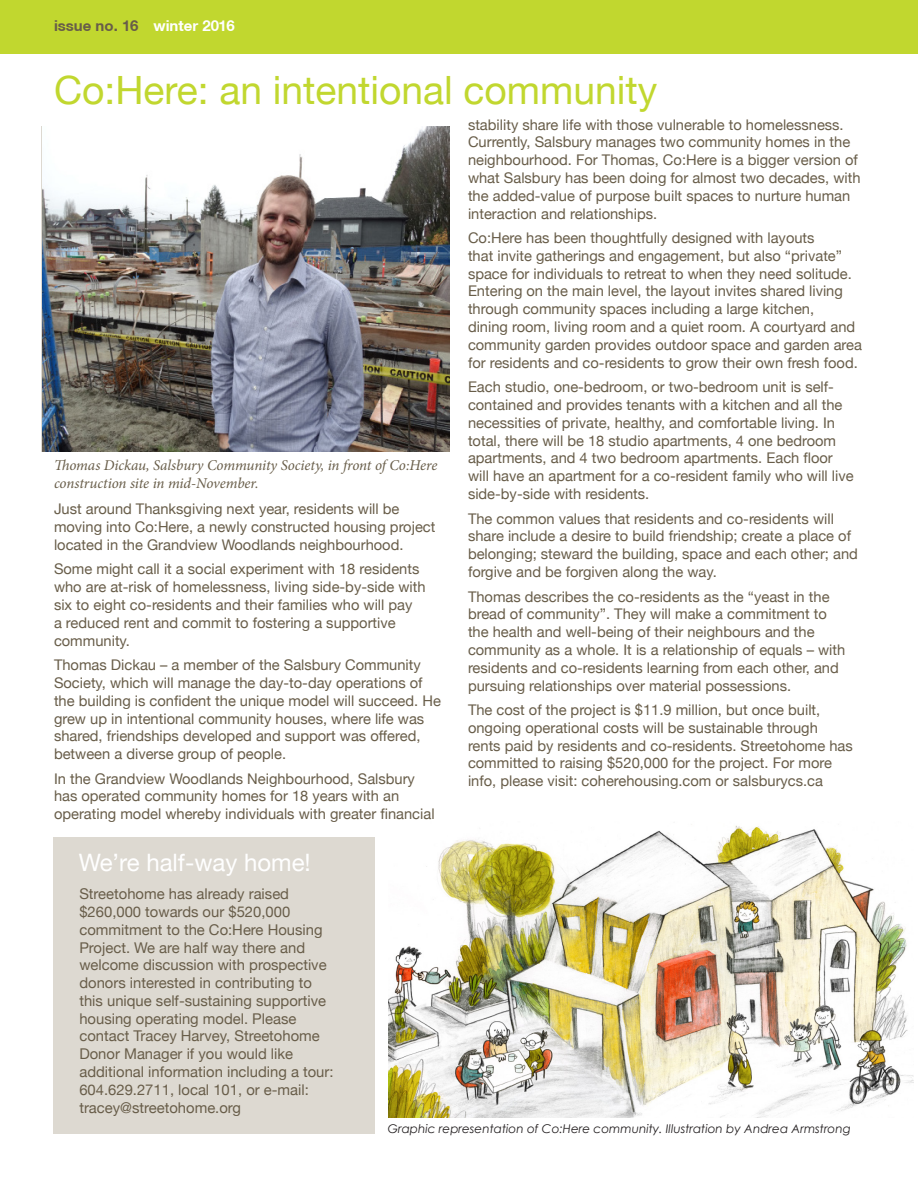
<style>
.page{position:relative;width:918px;height:1188px;background:#fff}
.page>*{position:absolute;margin:0;border:0;box-sizing:border-box;transform-origin:0 0}
.Heading_Green{font:39px "Helvetica Neue";color:#c1d72f}
.Heading_Green-2{font:24px "Helvetica Neue";color:#fff}
.Heading_Green-3{font:italic 15px/18px "Minion Pro";letter-spacing:-.01em;color:#685d49}
.Body_Text{font:700 15px "Helvetica Neue CE";color:#685d49}
.Heading_Green-4{font:14.85px/17.9px "Helvetica Neue";color:#685d49}
.Heading_Green-5{font:14.7px/17.9px "Helvetica Neue";color:#685d49}
.Heading_Green-6{font:italic 12px "Century Gothic";color:#231f20}
.s1{color:#fff}
</style>
<div class="page">
<div style="left:0;top:0;width:918px;height:54px;background:#c1d72f"></div>
<img style="left:43px;top:126px;width:406px;height:325px">
<div style="left:53px;top:837px;width:322px;height:296px;background:#ddd9d1"></div>
<img style="left:389px;top:825px;width:524px;height:292px">
<p class="Body_Text" style="left:54px;top:17px;width:182px">issue no. 16 <span class="s1">winter 2016</span></p>
<p class="Heading_Green" style="left:54px;top:67px;width:605px">Co:Here: an intentional community</p>
<p class="Heading_Green-3" style="left:54px;top:457px;width:385px">Thomas Dickau, Salsbury Community Society, in front of Co:Here construction site in mid-November.</p>
<p class="Heading_Green-5" style="left:54px;top:500px;width:383px">Just around Thanksgiving next year, residents will be moving into Co:Here, a newly constructed housing project located in the Grandview Woodlands neighbourhood.</p>
<p class="Heading_Green-5" style="left:54px;top:560px;width:373px">Some might call it a social experiment with 18 residents who are at-risk of homelessness, living side-by-side with six to eight co-residents and their families who will pay<br>a reduced rent and commit to fostering a supportive community.</p>
<p class="Heading_Green-5" style="left:54px;top:656px;width:388px">Thomas Dickau – a member of the Salsbury Community Society, which will manage the day-to-day operations of the building is confident the unique model will succeed. He grew up in intentional community houses, where life was shared, friendships developed and support was offered, between a diverse group of people.</p>
<p class="Heading_Green-5" style="left:54px;top:769px;width:382px">In the Grandview Woodlands Neighbourhood, Salsbury has operated community homes for 18 years with an operating model whereby individuals with greater financial</p>
<p class="Heading_Green-2" style="left:79px;top:849px;width:233px">We’re half-way home!</p>
<p class="Heading_Green-4" style="left:79px;top:885px;width:256px">Streetohome has already raised $260,000 towards our $520,000 commitment to the Co:Here Housing Project. We are half way there and welcome discussion with prospective donors interested in contributing to this unique self-sustaining supportive housing operating model. Please contact Tracey Harvey, Streetohome Donor Manager if you would like additional information including a tour:<br>604.629.2711, local 101, or e-mail: tracey@streetohome.org</p>
<p class="Heading_Green-5" style="left:468px;top:115px;width:394px">stability share life with those vulnerable to homelessness.<br>Currently, Salsbury manages two community homes in the neighbourhood. For Thomas, Co:Here is a bigger version of what Salsbury has been doing for almost two decades, with the added-value of purpose built spaces to nurture human interaction and relationships.</p>
<p class="Heading_Green-5" style="left:468px;top:229px;width:396px">Co:Here has been thoughtfully designed with layouts<br>that invite gatherings and engagement, but also “private” space for individuals to retreat to when they need solitude.<br>Entering on the main level, the layout invites shared living through community spaces including a large kitchen,<br>dining room, living room and a quiet room. A courtyard and community garden provides outdoor space and garden area for residents and co-residents to grow their own fresh food.</p>
<p class="Heading_Green-5" style="left:468px;top:378px;width:387px">Each studio, one-bedroom, or two-bedroom unit is self&shy;contained and provides tenants with a kitchen and all the necessities of private, healthy, and comfortable living. In total, there will be 18 studio apartments, 4 one bedroom apartments, and 4 two bedroom apartments. Each floor will have an apartment for a co-resident family who will live side-by-side with residents.</p>
<p class="Heading_Green-5" style="left:468px;top:509px;width:391px">The common values that residents and co-residents will share include a desire to build friendship; create a place of belonging; steward the building, space and each other; and forgive and be forgiven along the way.</p>
<p class="Heading_Green-5" style="left:468px;top:587px;width:379px">Thomas describes the co-residents as the “yeast in the bread of community”. They will make a commitment to the health and well-being of their neighbours and the community as a whole. It is a relationship of equals – with residents and co-residents learning from each other, and pursuing relationships over material possessions.</p>
<p class="Heading_Green-5" style="left:468px;top:701px;width:386px">The cost of the project is $11.9 million, but once built, ongoing operational costs will be sustainable through rents paid by residents and co-residents. Streetohome has committed to raising $520,000 for the project. For more info, please visit: coherehousing.com or salsburycs.ca</p>
<p class="Heading_Green-6" style="left:388px;top:1120px;width:465px">Graphic representation of Co:Here community. Illustration by Andrea Armstrong</p>
</div>
